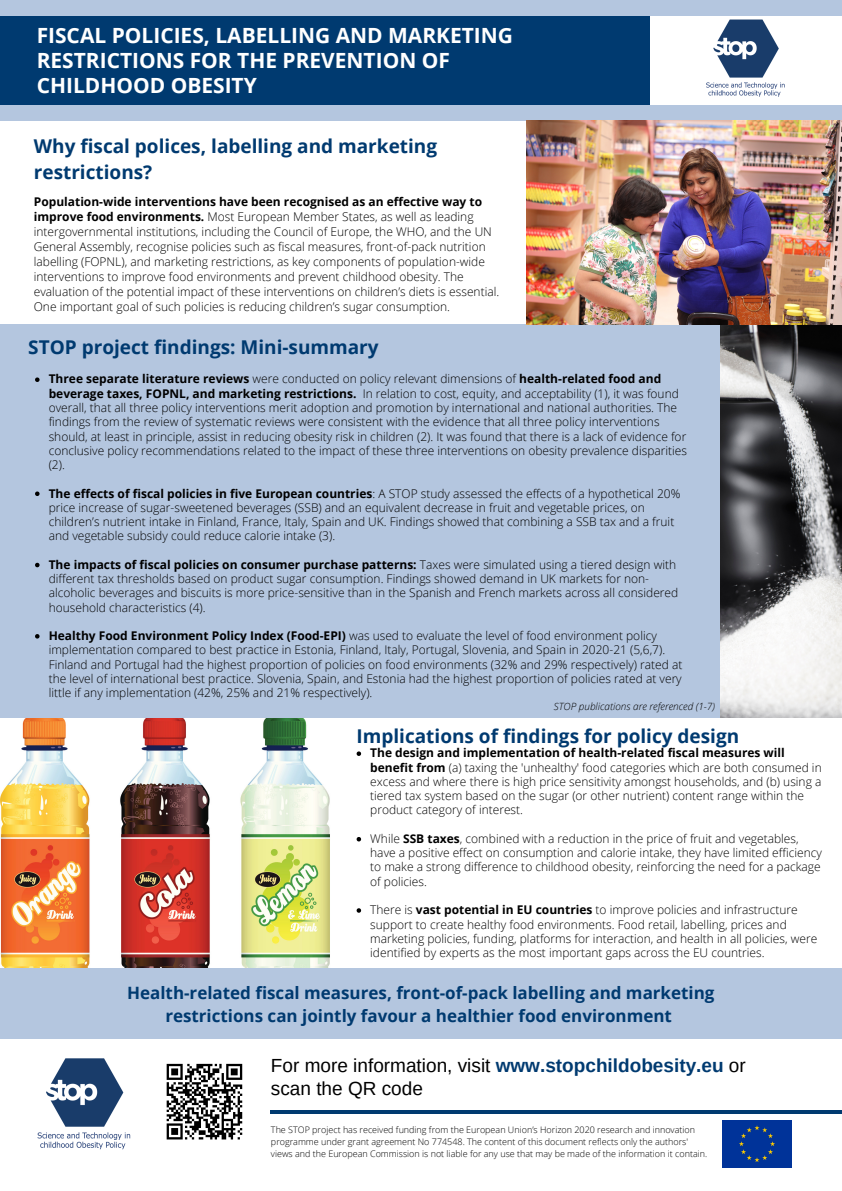
<style>
.page{position:relative;width:842px;height:1191px;background:#fff}
.page>*{position:absolute;margin:0;border:0;box-sizing:border-box;transform-origin:0 0}
.t1{font:700 20.9px/24.7px "Open Sans";color:#fff}
.t2{font:700 19px/26.2px "Open Sans";color:#003a70}
.t3{font:19px/22.5px "Arimo";color:#000}
.t4{font:700 17px/23.2px "Open Sans";color:#003a70;text-align:center}
.t5{font:300 12px/14.2px "Open Sans";color:#000}
.t6{font:italic 300 10px "Open Sans";color:#000}
.t7{font:300 9px/12px "Open Sans";color:#000}
.s1{font-weight:700}
.s2{font-weight:700;color:#003a70}
</style>
<div class="page">
<img style="left:0;top:717px;width:331px;height:251px">
<div style="left:0;top:0;width:842px;height:121px;background:#b4c6df"></div>
<div style="left:0;top:16px;width:662px;height:88px;background:#003a70"></div>
<div style="left:650px;top:16px;width:192px;height:88px;background:#fff"></div>
<img style="left:706px;top:19px;width:79px;height:78px">
<div style="left:0;top:968px;width:842px;height:71px;background:#b4c6df"></div>
<div style="left:0;top:325px;width:842px;height:392px;background:#b4c6df"></div>
<img style="left:721px;top:325px;width:120px;height:392px">
<img style="left:527px;top:120px;width:315px;height:204px">
<svg style="left:35px;top:377px;width:5px;height:5px"></svg>
<svg style="left:35px;top:491px;width:5px;height:5px"></svg>
<svg style="left:35px;top:562px;width:5px;height:5px"></svg>
<svg style="left:35px;top:634px;width:5px;height:4px"></svg>
<hr style="left:270px;top:1110px;width:572px;height:3px;background:#003a70">
<img style="left:37px;top:1058px;width:94px;height:92px">
<div style="left:723px;top:1120px;width:69px;height:47px;background:#039"></div>
<svg style="left:166px;top:1063px;width:77px;height:77px"></svg>
<svg style="left:357px;top:751px;width:4px;height:4px"></svg>
<svg style="left:357px;top:837px;width:4px;height:4px"></svg>
<svg style="left:357px;top:908px;width:4px;height:4px"></svg>
<h1 class="t1" style="left:37px;top:23px;width:478px">FISCAL POLICIES, LABELLING AND MARKETING<br>RESTRICTIONS FOR THE PREVENTION OF<br>CHILDHOOD OBESITY</h1>
<h2 class="t2" style="left:34px;top:132px;width:405px">Why fiscal polices, labelling and marketing restrictions?</h2>
<p class="t5" style="left:34px;top:194px;width:467px;line-height:15px"><span class="s1">Population-wide interventions have been recognised as an effective way to improve food environments.</span> Most European Member States, as well as leading intergovernmental institutions, including the Council of Europe, the WHO, and the UN General Assembly, recognise policies such as fiscal measures, front-of-pack nutrition labelling (FOPNL), and marketing restrictions, as key components of population-wide interventions to improve food environments and prevent childhood obesity. The evaluation of the potential impact of these interventions on children’s diets is essential.<br>One important goal of such policies is reducing children’s sugar consumption.</p>
<h2 class="t2" style="left:28px;top:334px;width:352px">STOP project findings: Mini-summary</h2>
<p class="t5" style="left:49px;top:371px;width:640px"><span class="s1">Three separate literature reviews</span> were conducted on policy relevant dimensions of <span class="s1">health-related food and beverage taxes, FOPNL, and marketing restrictions.</span> In relation to cost, equity, and acceptability (1), it was found overall, that all three policy interventions merit adoption and promotion by international and national authorities. The findings from the review of systematic reviews were consistent with the evidence that all three policy interventions should, at least in principle, assist in reducing obesity risk in children (2). It was found that there is a lack of evidence for conclusive policy recommendations related to the impact of these three interventions on obesity prevalence disparities (2).</p>
<p class="t5" style="left:49px;top:485px;width:633px"><span class="s1">The effects of fiscal policies in five European countries</span>: A STOP study assessed the effects of a hypothetical 20% price increase of sugar-sweetened beverages (SSB) and an equivalent decrease in fruit and vegetable prices, on children’s nutrient intake in Finland, France, Italy, Spain and UK. Findings showed that combining a SSB tax and a fruit and vegetable subsidy could reduce calorie intake (3).</p>
<p class="t5" style="left:49px;top:557px;width:631px"><span class="s1">The impacts of fiscal policies on consumer purchase patterns:</span> Taxes were simulated using a tiered design with different tax thresholds based on product sugar consumption. Findings showed demand in UK markets for non&shy;alcoholic beverages and biscuits is more price-sensitive than in the Spanish and French markets across all considered household characteristics (4).</p>
<p class="t5" style="left:49px;top:628px;width:635px"><span class="s1">Healthy Food Environment Policy Index (Food-EPI)</span> was used to evaluate the level of food environment policy implementation compared to best practice in Estonia, Finland, Italy, Portugal, Slovenia, and Spain in 2020-21 (5,6,7).<br>Finland and Portugal had the highest proportion of policies on food environments (32% and 29% respectively) rated at the level of international best practice. Slovenia, Spain, and Estonia had the highest proportion of policies rated at very little if any implementation (42%, 25% and 21% respectively).</p>
<p class="t6" style="left:554px;top:699px;width:163px">STOP publications are referenced (1-7)</p>
<h2 class="t2" style="left:356px;top:722px;width:384px">Implications of findings for policy design</h2>
<p class="t5" style="left:370px;top:745px;width:453px"><span class="s1">The design and implementation of health-related fiscal measures will benefit from</span> (a) taxing the 'unhealthy' food categories which are both consumed in excess and where there is high price sensitivity amongst households, and (b) using a tiered tax system based on the sugar (or other nutrient) content range within the product category of interest.</p>
<p class="t5" style="left:370px;top:831px;width:453px">While <span class="s1">SSB taxes</span>, combined with a reduction in the price of fruit and vegetables, have a positive effect on consumption and calorie intake, they have limited efficiency to make a strong difference to childhood obesity, reinforcing the need for a package of policies.</p>
<p class="t5" style="left:370px;top:902px;width:448px">There is <span class="s1">vast potential in EU countries</span> to improve policies and infrastructure support to create healthy food environments. Food retail, labelling, prices and marketing policies, funding, platforms for interaction, and health in all policies, were identified by experts as the most important gaps across the EU countries.</p>
<h3 class="t4" style="left:127px;top:980px;width:589px">Health-related fiscal measures, front-of-pack labelling and marketing restrictions can jointly favour a healthier food environment</h3>
<h2 class="t3" style="left:271px;top:1054px;width:476px">For more information, visit <span class="s2">www.stopchildobesity.eu</span> or scan the QR code</h2>
<p class="t7" style="left:271px;top:1123px;width:438px">The STOP project has received funding from the European Union’s Horizon 2020 research and innovation programme under grant agreement No 774548. The content of this document reflects only the authors' views and the European Commission is not liable for any use that may be made of the information it contain.</p>
</div>
